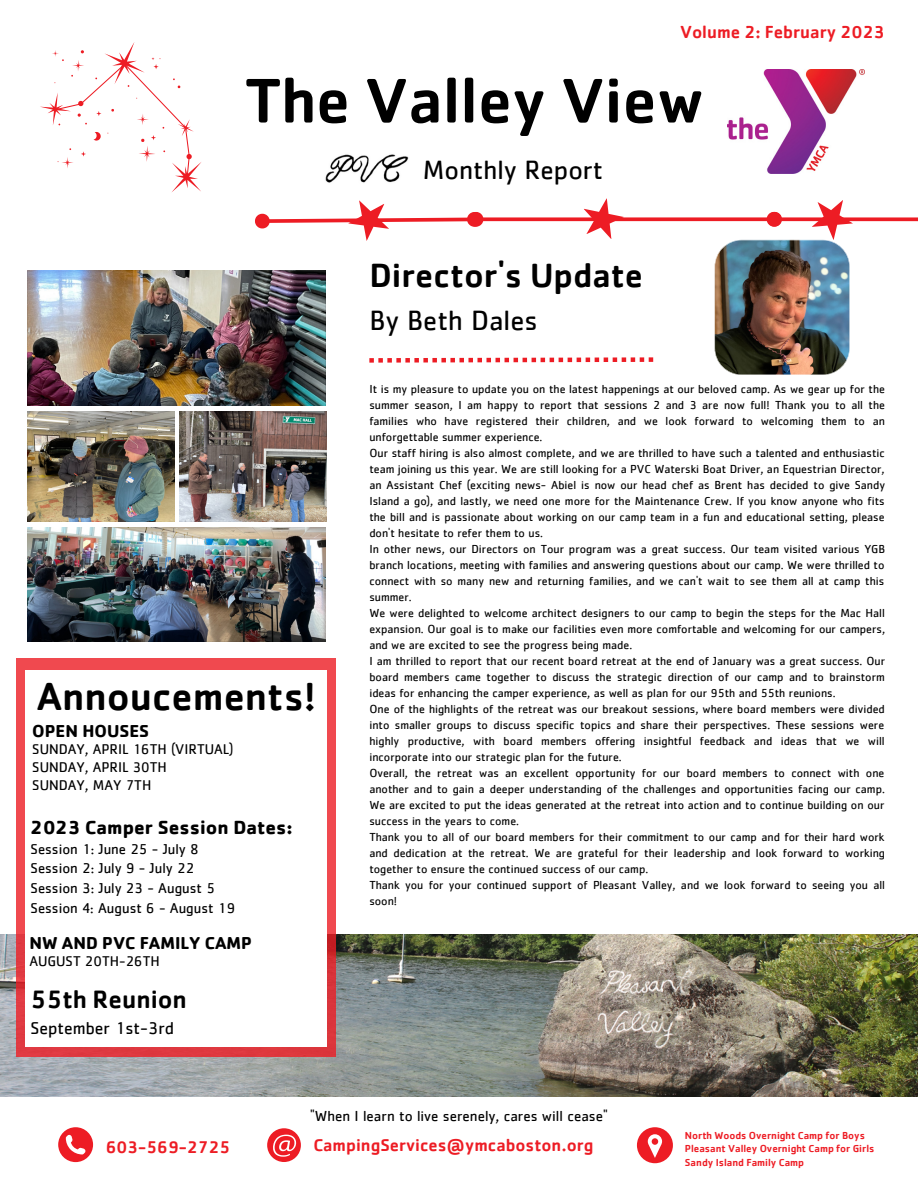
<style>
.page{position:relative;width:918px;height:1188px;background:#fff}
.page>*{position:absolute;margin:0;border:0;box-sizing:border-box;transform-origin:0 0}
.t1{font:500 65.25px "Cachet";color:#000}
.t2{font:500 40.5px "Cachet";color:#000}
.t3{font:500 34.65px "Cachet";color:#000}
.t4{font:28.8px "Cachet";color:#000}
.t5{font:27.3px "Cachet";color:#000}
.t6{font:500 25.95px "Cachet";color:#000}
.t7{font:700 19.65px "Cachet";color:#000}
.t8{font:500 18px "Cachet";color:#ed1c24}
.t9{font:700 17.85px "Cachet";color:#000}
.t10{font:500 17.7px "Cachet";color:#ed1c24}
.t11{font:17.7px "Cachet";color:#000}
.t12{font:500 17.55px "Cachet";color:#ed1c24}
.t13{font:15px "Cachet";color:#000}
.t14{font:14.7px/19.6px "Cachet";color:#000}
.t15{font:14.55px/17.9px "Cachet";color:#000}
.t16{font:12px/16px "Cachet";color:#000}
.t17{font:500 10.5px/13px "Cachet";color:#ed1c24}
</style>
<div class="page">
<img style="left:727px;top:69px;width:137px;height:105px">
<svg style="left:40px;top:42px;width:161px;height:150px"></svg>
<svg style="left:58px;top:1127px;width:35px;height:35px"></svg>
<svg style="left:637px;top:1127px;width:36px;height:36px"></svg>
<svg style="left:267px;top:1128px;width:34px;height:34px"></svg>
<img style="left:0;top:934px;width:918px;height:162px">
<img style="left:325px;top:154px;width:84px;height:29px">
<svg style="left:583px;top:198px;width:41px;height:41px"></svg>
<svg style="left:853px;top:217px;width:65px;height:4px"></svg>
<svg style="left:486px;top:217px;width:229px;height:4px"></svg>
<svg style="left:255px;top:200px;width:231px;height:41px"></svg>
<img style="left:715px;top:200px;width:138px;height:175px">
<div style="left:16px;top:659px;width:319px;height:398px;background:linear-gradient(to bottom,#f64f55,#dd373e)"></div>
<div style="left:26px;top:671px;width:301px;height:375px;background:#fff"></div>
<svg style="left:369px;top:357px;width:284px;height:6px"></svg>
<img style="left:28px;top:412px;width:146px;height:109px">
<img style="left:28px;top:527px;width:298px;height:115px">
<img style="left:180px;top:412px;width:146px;height:109px">
<img style="left:28px;top:270px;width:298px;height:135px">
<h3 class="t8" style="left:680px;top:20px;width:206px">Volume 2: February 2023</h3>
<h1 class="t1" style="left:244px;top:58px;width:461px">The Valley View</h1>
<h3 class="t5" style="left:423px;top:158px;width:182px">Monthly Report</h3>
<h2 class="t2" style="left:37px;top:670px;width:281px">Annoucements!</h2>
<h3 class="t9" style="left:32px;top:719px;width:118px">OPEN HOUSES</h3>
<p class="t15" style="left:32px;top:741px;width:203px">SUNDAY, APRIL 16TH (VIRTUAL)<br>SUNDAY, APRIL 30TH<br>SUNDAY, MAY 7TH</p>
<h3 class="t7" style="left:31px;top:815px;width:264px">2023 Camper Session Dates:</h3>
<p class="t14" style="left:31px;top:840px;width:206px">Session 1: June 25 - July 8<br>Session 2: July 9 - July 22<br>Session 3: July 23 - August 5<br>Session 4: August 6 - August 19</p>
<h3 class="t9" style="left:29px;top:931px;width:224px">NW AND PVC FAMILY CAMP</h3>
<p class="t15" style="left:29px;top:953px;width:132px">AUGUST 20TH-26TH</p>
<h3 class="t6" style="left:31px;top:983px;width:158px">55th Reunion</h3>
<h3 class="t11" style="left:31px;top:1020px;width:145px">September 1st-3rd</h3>
<h3 class="t3" style="left:369px;top:252px;width:275px">Director's Update</h3>
<h3 class="t4" style="left:369px;top:307px;width:170px">By Beth Dales</h3>
<p class="t16" style="left:369px;top:381px;width:517px">It is my pleasure to update you on the latest happenings at our beloved camp. As we gear up for the summer season, I am happy to report that sessions 2 and 3 are now full! Thank you to all the families who have registered their children, and we look forward to welcoming them to an unforgettable summer experience.<br>Our staff hiring is also almost complete, and we are thrilled to have such a talented and enthusiastic team joining us this year. We are still looking for a PVC Waterski Boat Driver, an Equestrian Director, an Assistant Chef (exciting news- Abiel is now our head chef as Brent has decided to give Sandy Island a go), and lastly, we need one more for the Maintenance Crew. If you know anyone who fits the bill and is passionate about working on our camp team in a fun and educational setting, please don't hesitate to refer them to us.<br>In other news, our Directors on Tour program was a great success. Our team visited various YGB branch locations, meeting with families and answering questions about our camp. We were thrilled to connect with so many new and returning families, and we can't wait to see them all at camp this summer.<br>We were delighted to welcome architect designers to our camp to begin the steps for the Mac Hall expansion. Our goal is to make our facilities even more comfortable and welcoming for our campers, and we are excited to see the progress being made.<br>I am thrilled to report that our recent board retreat at the end of January was a great success. Our board members came together to discuss the strategic direction of our camp and to brainstorm ideas for enhancing the camper experience, as well as plan for our 95th and 55th reunions.<br>One of the highlights of the retreat was our breakout sessions, where board members were divided into smaller groups to discuss specific topics and share their perspectives. These sessions were highly productive, with board members offering insightful feedback and ideas that we will incorporate into our strategic plan for the future.<br>Overall, the retreat was an excellent opportunity for our board members to connect with one another and to gain a deeper understanding of the challenges and opportunities facing our camp.<br>We are excited to put the ideas generated at the retreat into action and to continue building on our success in the years to come.<br>Thank you to all of our board members for their commitment to our camp and for their hard work and dedication at the retreat. We are grateful for their leadership and look forward to working together to ensure the continued success of our camp.<br>Thank you for your continued support of Pleasant Valley, and we look forward to seeing you all soon!</p>
<p class="t13" style="left:310px;top:1109px;width:299px">"When I learn to live serenely, cares will cease"</p>
<h3 class="t12" style="left:106px;top:1136px;width:126px">603-569-2725</h3>
<p class="t17" style="left:685px;top:1129px;width:191px">North Woods Overnight Camp for Boys<br>Pleasant Valley Overnight Camp for Girls<br>Sandy Island Family Camp</p>
<h3 class="t10" style="left:313px;top:1134px;width:282px">CampingServices@ymcaboston.org</h3>
</div>
